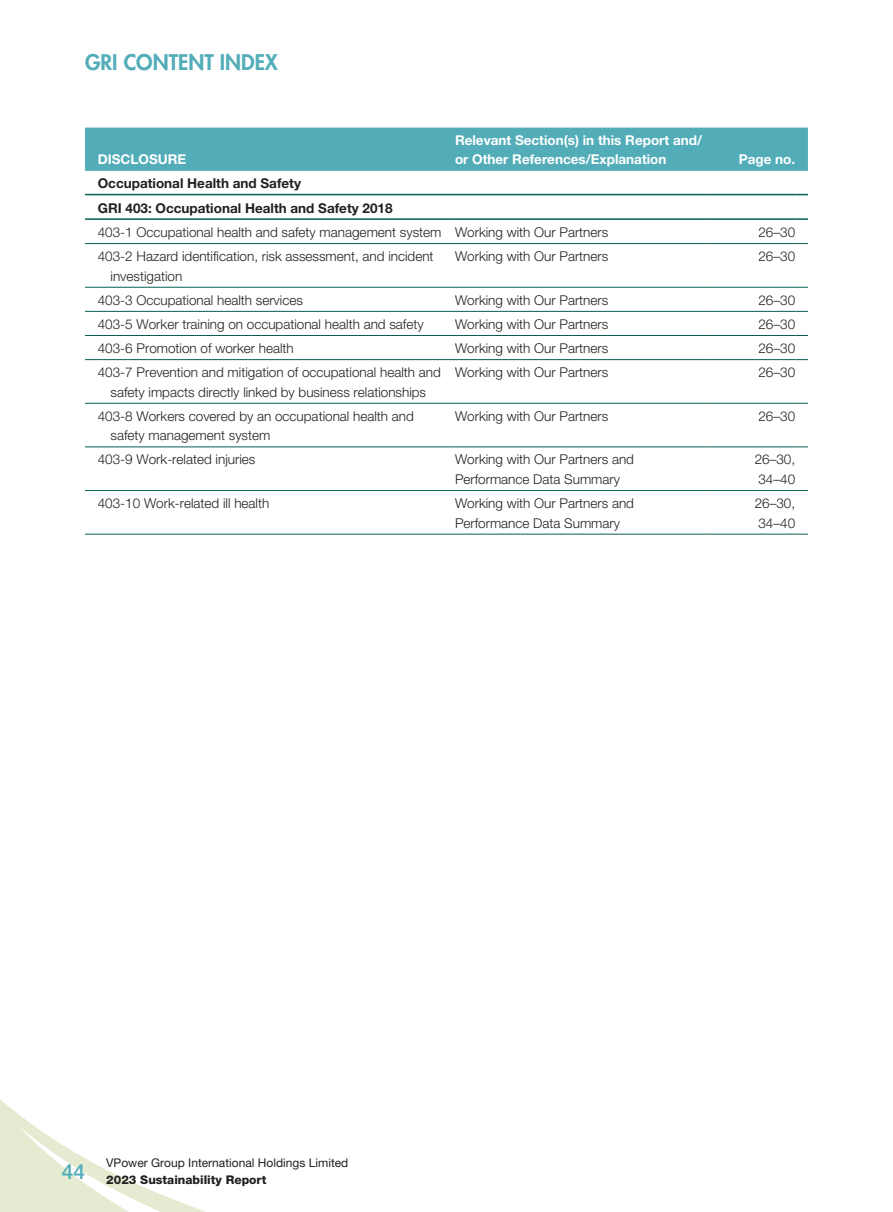
<style>
.page{position:relative;width:893px;height:1212px;background:#fff}
.page>*{position:absolute;margin:0;border:0;box-sizing:border-box;transform-origin:0 0}
.t1{font:800 21px "Futura Std";color:#52adb9}
.t2{font:500 21px "Helvetica Neue LT Std";color:#52adb9}
.t3{font:300 13.5px/19.5px "Helvetica Neue LT Std";color:#231f20}
.t4{font:700 13.5px/19.5px "Helvetica Neue LT Std";color:#fff}
.t5{font:700 13.5px/24.5px "Helvetica Neue LT Std";color:#231f20}
.t6{font:12px "Helvetica Neue LT Std";color:#231f20}
.t7{font:800 12px "Helvetica Neue LT Std";color:#231f20}
</style>
<div class="page">
<svg style="left:0;top:1099px;width:205px;height:113px"></svg>
<div style="left:85px;top:128px;width:723px;height:43px;background:#52adb9"></div>
<hr style="left:85px;top:243px;width:370px;height:1px;background:#046053">
<hr style="left:455px;top:243px;width:255px;height:1px;background:#046053">
<hr style="left:710px;top:243px;width:85px;height:1px;background:#046053">
<svg style="left:795px;top:243px;width:13px;height:1px"></svg>
<hr style="left:85px;top:287px;width:370px;height:1px;background:#046053">
<hr style="left:455px;top:287px;width:255px;height:1px;background:#046053">
<hr style="left:710px;top:287px;width:85px;height:1px;background:#046053">
<svg style="left:795px;top:287px;width:13px;height:1px"></svg>
<hr style="left:85px;top:311px;width:370px;height:1px;background:#046053">
<hr style="left:455px;top:311px;width:255px;height:1px;background:#046053">
<hr style="left:710px;top:311px;width:85px;height:1px;background:#046053">
<svg style="left:795px;top:311px;width:13px;height:1px"></svg>
<hr style="left:85px;top:335px;width:370px;height:1px;background:#046053">
<hr style="left:455px;top:335px;width:255px;height:1px;background:#046053">
<hr style="left:710px;top:335px;width:85px;height:1px;background:#046053">
<svg style="left:795px;top:335px;width:13px;height:1px"></svg>
<hr style="left:85px;top:359px;width:370px;height:1px;background:#046053">
<hr style="left:455px;top:359px;width:255px;height:1px;background:#046053">
<hr style="left:710px;top:359px;width:85px;height:1px;background:#046053">
<svg style="left:795px;top:359px;width:13px;height:1px"></svg>
<hr style="left:85px;top:403px;width:370px;height:1px;background:#046053">
<hr style="left:455px;top:403px;width:255px;height:1px;background:#046053">
<hr style="left:710px;top:403px;width:85px;height:1px;background:#046053">
<svg style="left:795px;top:403px;width:13px;height:1px"></svg>
<hr style="left:85px;top:446px;width:370px;height:1px;background:#046053">
<hr style="left:455px;top:446px;width:255px;height:1px;background:#046053">
<hr style="left:710px;top:446px;width:85px;height:1px;background:#046053">
<svg style="left:795px;top:446px;width:13px;height:1px"></svg>
<hr style="left:85px;top:490px;width:370px;height:1px;background:#046053">
<hr style="left:455px;top:490px;width:255px;height:1px;background:#046053">
<hr style="left:710px;top:490px;width:85px;height:1px;background:#046053">
<svg style="left:795px;top:490px;width:13px;height:1px"></svg>
<hr style="left:85px;top:534px;width:370px;height:1px;background:#046053">
<hr style="left:455px;top:534px;width:255px;height:1px;background:#046053">
<hr style="left:710px;top:534px;width:85px;height:1px;background:#046053">
<svg style="left:795px;top:534px;width:13px;height:1px"></svg>
<hr style="left:85px;top:194px;width:370px;height:1px;background:#046053">
<hr style="left:455px;top:194px;width:255px;height:1px;background:#046053">
<hr style="left:710px;top:194px;width:85px;height:1px;background:#046053">
<svg style="left:795px;top:194px;width:13px;height:1px"></svg>
<hr style="left:85px;top:218px;width:370px;height:2px;background:#046053">
<hr style="left:455px;top:218px;width:255px;height:2px;background:#046053">
<hr style="left:710px;top:218px;width:85px;height:2px;background:#046053">
<svg style="left:795px;top:218px;width:13px;height:2px"></svg>
<h1 class="t1" style="left:85px;top:48px;width:194px">GRI CONTENT INDEX</h1>
<p class="t4" style="left:98px;top:149px;width:90px">DISCLOSURE</p>
<p class="t4" style="left:455px;top:130px;width:248px">Relevant Section(s) in this Report and/ or Other References/Explanation</p>
<p class="t4" style="left:739px;top:149px;width:58px">Page no.</p>
<p class="t5" style="left:98px;top:171px;width:296px">Occupational Health and Safety<br>GRI 403: Occupational Health and Safety 2018</p>
<p class="t3" style="left:98px;top:222px;width:512px">403-1 Occupational health and safety management system Working with Our Partners</p>
<p class="t3" style="left:758px;top:222px;width:38px">26–30</p>
<p class="t3" style="left:111px;top:246px;width:325px;text-indent:-13px">403-2 Hazard identification, risk assessment, and incident investigation</p>
<p class="t3" style="left:455px;top:246px;width:155px">Working with Our Partners</p>
<p class="t3" style="left:758px;top:246px;width:38px">26–30</p>
<p class="t3" style="left:98px;top:290px;width:207px">403-3 Occupational health services</p>
<p class="t3" style="left:455px;top:290px;width:155px">Working with Our Partners</p>
<p class="t3" style="left:758px;top:290px;width:38px">26–30</p>
<p class="t3" style="left:98px;top:314px;width:327px">403-5 Worker training on occupational health and safety</p>
<p class="t3" style="left:455px;top:314px;width:155px">Working with Our Partners</p>
<p class="t3" style="left:758px;top:314px;width:38px">26–30</p>
<p class="t3" style="left:98px;top:338px;width:198px">403-6 Promotion of worker health</p>
<p class="t3" style="left:455px;top:338px;width:155px">Working with Our Partners</p>
<p class="t3" style="left:758px;top:338px;width:38px">26–30</p>
<p class="t3" style="left:98px;top:362px;width:345px;text-align:center">403-7 Prevention and mitigation of occupational health and safety impacts directly linked by business relationships</p>
<p class="t3" style="left:455px;top:362px;width:155px">Working with Our Partners</p>
<p class="t3" style="left:758px;top:362px;width:38px">26–30</p>
<p class="t3" style="left:111px;top:406px;width:305px;text-indent:-13px">403-8 Workers covered by an occupational health and safety management system</p>
<p class="t3" style="left:455px;top:406px;width:155px">Working with Our Partners</p>
<p class="t3" style="left:758px;top:406px;width:38px">26–30</p>
<p class="t3" style="left:98px;top:450px;width:159px">403-9 Work-related injuries</p>
<p class="t3" style="left:455px;top:450px;width:181px">Working with Our Partners and<br>Performance Data Summary</p>
<p class="t3" style="left:755px;top:450px;width:42px">26–30,<br>34–40</p>
<p class="t3" style="left:98px;top:493px;width:173px">403-10 Work-related ill health</p>
<p class="t3" style="left:455px;top:493px;width:181px">Working with Our Partners and<br>Performance Data Summary</p>
<p class="t3" style="left:755px;top:493px;width:42px">26–30,<br>34–40</p>
<h1 class="t2" style="left:62px;top:1158px;width:25px">44</h1>
<p class="t6" style="left:106px;top:1156px;width:244px">VPower Group International Holdings Limited</p>
<p class="t7" style="left:106px;top:1172px;width:162px">2023 Sustainability Report</p>
</div>
